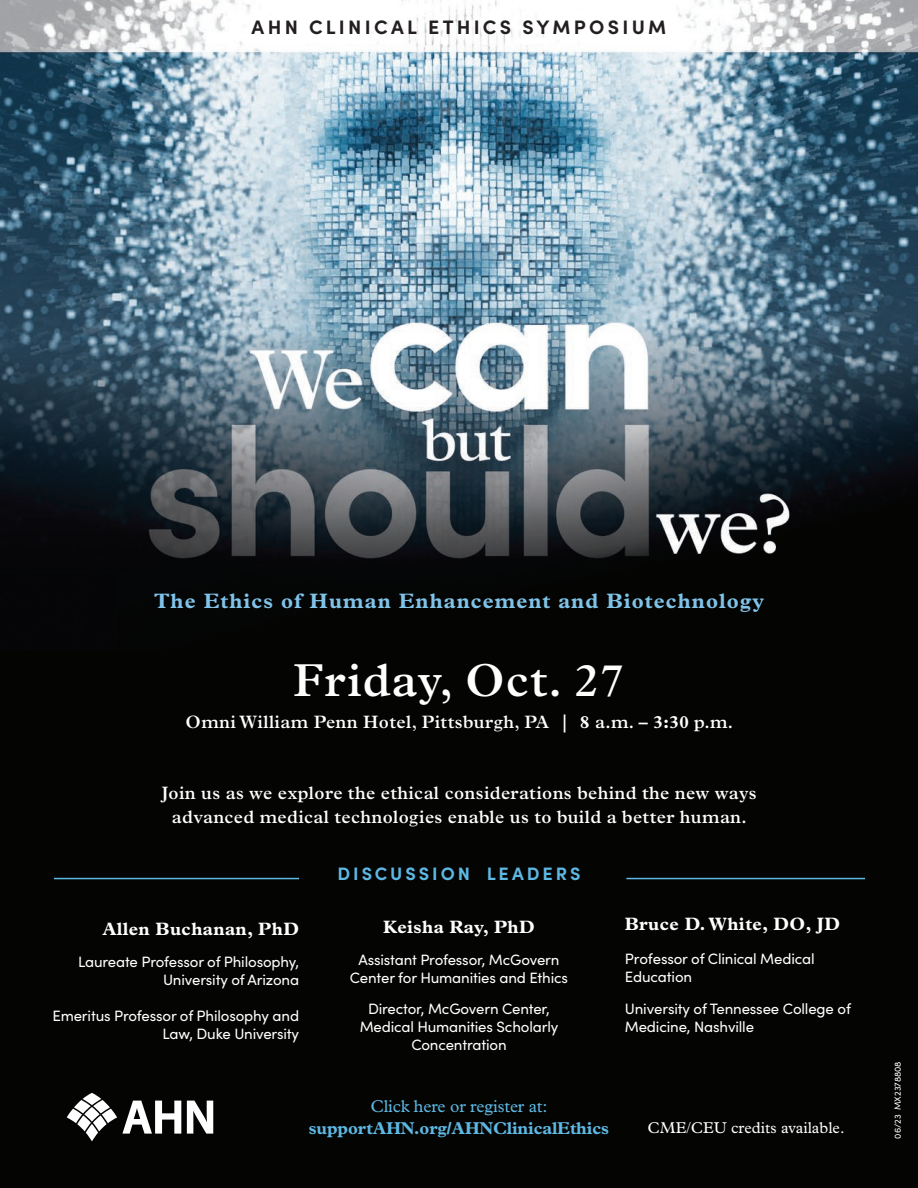
<style>
.page{position:relative;width:918px;height:1188px;background:#fff}
.page>*{position:absolute;margin:0;border:0;box-sizing:border-box;transform-origin:0 0}
.t1{font:600 46.5px "Plantin MT Pro";letter-spacing:.02em;color:#fff}
.t2{font:700 21px "Plantin MT Pro";letter-spacing:.05em;color:#80c3e9}
.t3{font:700 19.5px "Sofia Pro";letter-spacing:.17em;color:#231f20}
.t4{font:600 18px/24px "Plantin MT Pro";letter-spacing:.02em;color:#fff;text-align:center}
.t5{font:700 18px "Plantin MT Pro";letter-spacing:.02em;color:#fff}
.t6{font:700 18px "Sofia Pro";letter-spacing:.16em;color:#5eb8e4}
.t7{font:700 17.25px/22.5px "Plantin MT Pro";letter-spacing:-.01em;color:#5eb8e4;text-align:center}
.t8{font:15.75px "Plantin MT Pro";color:#fff}
.t9{font:15px/18px "Sofia Pro";letter-spacing:-.01em;color:#fff;text-align:center}
.t10{font:9px "Sofia Pro";color:#fff}
.s1{font-weight:700}
.s2{font-weight:400}
</style>
<div class="page">
<img style="left:0;top:0;width:918px;height:1188px">
<hr style="left:54px;top:878px;width:245px;height:1px;background:#5eb8e4">
<hr style="left:626px;top:878px;width:239px;height:1px;background:#5eb8e4">
<svg style="left:187px;top:1101px;width:26px;height:33px"></svg>
<svg style="left:86px;top:1124px;width:12px;height:17px"></svg>
<svg style="left:83px;top:1093px;width:18px;height:12px"></svg>
<svg style="left:67px;top:1100px;width:114px;height:34px"></svg>
<p class="t3" style="left:252px;top:12px;width:416px">AHN CLINICAL ETHICS SYMPOSIUM</p>
<p class="t2" style="left:154px;top:589px;width:611px">The Ethics of Human Enhancement and Biotechnology</p>
<p class="t1" style="left:293px;top:653px;width:333px">Friday, Oct. 27</p>
<p class="t4" style="left:186px;top:710px;width:549px">Omni William Penn Hotel, Pittsburgh, PA | <span class="s1">8</span> a.m. – <span class="s1">3:30</span> p.m.</p>
<p class="t4" style="left:161px;top:781px;width:597px">Join us as we explore the ethical considerations behind the new ways advanced medical technologies enable us to build a better human.</p>
<p class="t5" style="left:103px;top:918px;width:198px">Allen Buchanan, PhD</p>
<p class="t9" style="left:78px;top:952px;width:223px">Laureate Professor of Philosophy,</p>
<p class="t9" style="left:163px;top:970px;width:138px">University of Arizona</p>
<p class="t9" style="left:53px;top:1006px;width:248px">Emeritus Professor of Philosophy and</p>
<p class="t9" style="left:163px;top:1024px;width:138px">Law, Duke University</p>
<p class="t6" style="left:337px;top:859px;width:245px">DISCUSSION LEADERS</p>
<p class="t5" style="left:383px;top:916px;width:153px">Keisha Ray, PhD</p>
<p class="t9" style="left:350px;top:950px;width:220px">Assistant Professor, McGovern<br>Center for Humanities and Ethics</p>
<p class="t9" style="left:360px;top:999px;width:200px">Director, McGovern Center,<br>Medical Humanities Scholarly<br>Concentration</p>
<p class="t5" style="left:625px;top:914px;width:217px">Bruce D.White, DO, JD</p>
<p class="t9" style="left:625px;top:949px;width:191px;text-align:left">Professor of Clinical Medical<br>Education</p>
<p class="t9" style="left:625px;top:999px;width:228px;text-align:left">University of Tennessee College of<br>Medicine, Nashville</p>
<p class="t7" style="left:309px;top:1095px;width:302px"><span class="s2">Click here or register at: </span>supportAHN.org/AHNClinicalEthics</p>
<p class="t8" style="left:648px;top:1119px;width:199px">CME/CEU credits available.</p>
<p class="t10" style="left:891px;top:1139px;width:79px;rotate:-90deg">06/23 MX2378808</p>
</div>
